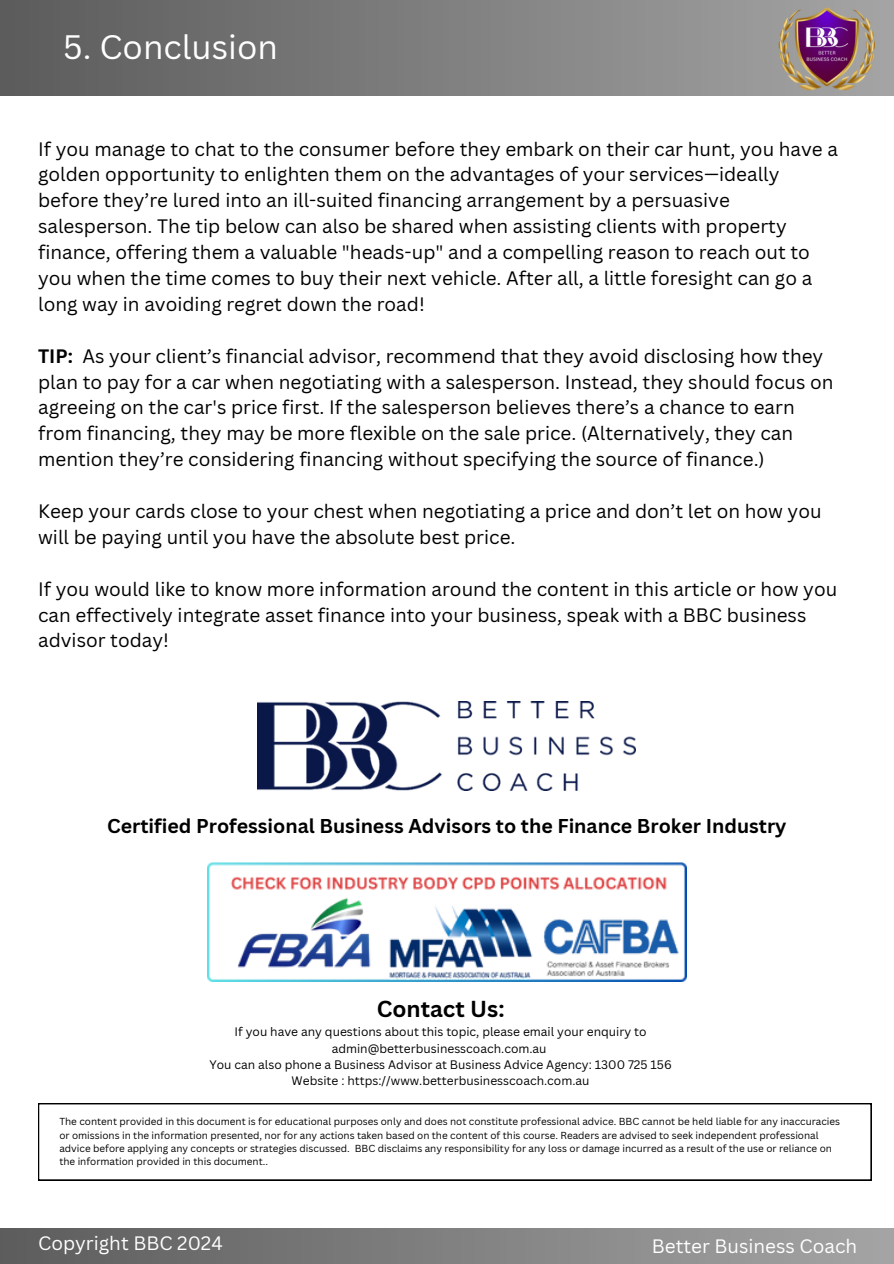
<style>
.page{position:relative;width:894px;height:1264px;background:#fff}
.page>*{position:absolute;margin:0;border:0;box-sizing:border-box;transform-origin:0 0}
.t1{font:33px "Canva Sans";color:#fff}
.t2{font:700 22.5px "Canva Sans";color:#000}
.t3{font:700 19.5px "Canva Sans";color:#000}
.t4{font:18.9px/25.8px "Canva Sans";color:#000}
.t5{font:18.9px "Canva Sans";color:#fff}
.t6{font:12px/16px "Canva Sans";color:#000;text-align:center}
.t7{font:9.9px/13.2px "Canva Sans";color:#000}
.s1{font-weight:700}
</style>
<div class="page">
<svg style="left:0;top:0;width:893px;height:95px;background:#7c7c7c"></svg>
<img style="left:778px;top:0;width:96px;height:96px">
<div style="left:0;top:1228px;width:893px;height:35px;background:linear-gradient(to right,#5c5c5c,#a4a4a4)"></div>
<img style="left:257px;top:702px;width:378px;height:88px">
<svg style="left:38px;top:1103px;width:833px;height:77px"></svg>
<img style="left:207px;top:862px;width:478px;height:119px">
<h1 class="t1" style="left:63px;top:24px;width:216px">5. Conclusion</h1>
<h3 class="t4" style="left:38px;top:135px;width:801px">If you manage to chat to the consumer before they embark on their car hunt, you have a golden opportunity to enlighten them on the advantages of your services—ideally before they’re lured into an ill-suited financing arrangement by a persuasive salesperson. The tip below can also be shared when assisting clients with property finance, offering them a valuable "heads-up" and a compelling reason to reach out to you when the time comes to buy their next vehicle. After all, a little foresight can go a long way in avoiding regret down the road!</h3>
<p class="t4" style="left:38px;top:342px;width:796px"><span class="s1">TIP:</span> As your client’s financial advisor, recommend that they avoid disclosing how they plan to pay for a car when negotiating with a salesperson. Instead, they should focus on agreeing on the car's price first. If the salesperson believes there’s a chance to earn from financing, they may be more flexible on the sale price. (Alternatively, they can mention they’re considering financing without specifying the source of finance.)</p>
<h2 class="t4" style="left:38px;top:498px;width:784px">Keep your cards close to your chest when negotiating a price and don’t let on how you will be paying until you have the absolute best price.</h2>
<p class="t4" style="left:38px;top:575px;width:800px">If you would like to know more information around the content in this article or how you can effectively integrate asset finance into your business, speak with a BBC business advisor today!</p>
<h4 class="t3" style="left:107px;top:812px;width:680px">Certified Professional Business Advisors to the Finance Broker Industry</h4>
<h3 class="t2" style="left:376px;top:993px;width:129px">Contact Us:</h3>
<h3 class="t6" style="left:209px;top:1023px;width:464px">If you have any questions about this topic, please email your enquiry to admin@betterbusinesscoach.com.au<br>You can also phone a Business Advisor at Business Advice Agency: 1300 725 156<br>Website : https://www.betterbusinesscoach.com.au</h3>
<h3 class="t7" style="left:59px;top:1114px;width:782px">The content provided in this document is for educational purposes only and does not constitute professional advice. BBC cannot be held liable for any inaccuracies or omissions in the information presented, nor for any actions taken based on the content of this course. Readers are advised to seek independent professional advice before applying any concepts or strategies discussed. BBC disclaims any responsibility for any loss or damage incurred as a result of the use or reliance on the information provided in this document..</h3>
<p class="t5" style="left:38px;top:1230px;width:186px">Copyright BBC 2024</p>
<h3 class="t5" style="left:651px;top:1232px;width:207px">Better Business Coach</h3>
</div>
